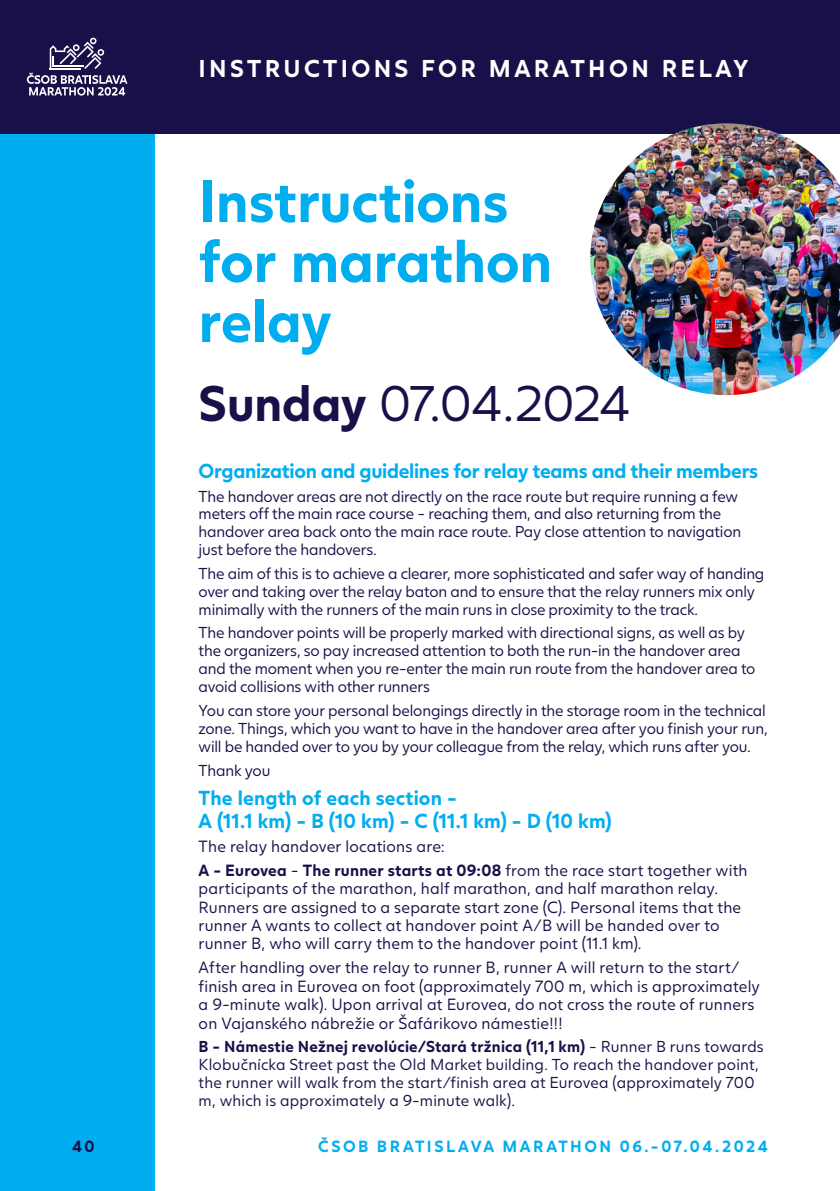
<style>
.page{position:relative;width:840px;height:1191px;background:#fff}
.page>*{position:absolute;margin:0;border:0;box-sizing:border-box;transform-origin:0 0}
.t1{font:700 58px/60px "Juli Sans";letter-spacing:-.005em;color:#00aeef}
.t2{font:49.2px "Juli Sans";letter-spacing:-.025em;color:#181149}
.t3{font:700 24px "Juli Sans";letter-spacing:.14em;color:#fff}
.t4{font:700 20px/23px "Juli Sans";letter-spacing:.01em;color:#00aeef}
.t5{font:700 20px "Juli Sans";letter-spacing:-.015em;color:#00aeef}
.t6{font:16px/18.4px "Juli Sans";letter-spacing:.015em;color:#181149}
.t7{font:700 16px "Juli Sans";letter-spacing:.155em;color:#00aeef}
.t8{font:700 16px "Juli Sans";color:#181149}
.t9{font:15.6px/18px "Juli Sans";letter-spacing:-.01em;color:#181149}
.t10{font:15.6px/18px "Juli Sans";letter-spacing:.015em;color:#181149}
.s1{font-weight:700}
</style>
<div class="page">
<div style="left:0;top:133px;width:154px;height:1058px;background:#00aeef"></div>
<div style="left:0;top:0;width:839px;height:133px;background:#181149"></div>
<svg style="left:27px;top:38px;width:100px;height:58px"></svg>
<img style="left:590px;top:123px;width:249px;height:272px">
<h3 class="t3" style="left:198px;top:49px;width:551px">INSTRUCTIONS FOR MARATHON RELAY</h3>
<h1 class="t1" style="left:198px;top:164px;width:355px">Instructions for marathon relay</h1>
<h2 class="t2" style="left:198px;top:366px;width:433px"><span class="s1">Sunday</span> 07.04.2024</h2>
<p class="t5" style="left:198px;top:454px;width:561px">Organization and guidelines for relay teams and their members</p>
<p class="t9" style="left:198px;top:486px;width:544px">The handover areas are not directly on the race route but require running a few meters off the main race course - reaching them, and also returning from the handover area back onto the main race route. Pay close attention to navigation just before the handovers.</p>
<p class="t9" style="left:198px;top:563px;width:567px">The aim of this is to achieve a clearer, more sophisticated and safer way of handing over and taking over the relay baton and to ensure that the relay runners mix only minimally with the runners of the main runs in close proximity to the track.</p>
<p class="t9" style="left:198px;top:623px;width:558px">The handover points will be properly marked with directional signs, as well as by the organizers, so pay increased attention to both the run-in the handover area and the moment when you re-enter the main run route from the handover area to avoid collisions with other runners</p>
<p class="t9" style="left:198px;top:700px;width:570px">You can store your personal belongings directly in the storage room in the technical zone. Things, which you want to have in the handover area after you finish your run, will be handed over to you by your colleague from the relay, which runs after you.</p>
<p class="t9" style="left:198px;top:760px;width:73px">Thank you</p>
<p class="t4" style="left:198px;top:783px;width:414px">The length of each section -<br>A (11.1 km) - B (10 km) - C (11.1 km) - D (10 km)</p>
<p class="t6" style="left:198px;top:832px;width:550px;line-height:24px">The relay handover locations are:<br><span class="s1">A - Eurovea</span> - <span class="s1">The runner starts at 09:08</span> from the race start together with</p>
<p class="t6" style="left:198px;top:878px;width:543px">participants of the marathon, half marathon, and half marathon relay.<br>Runners are assigned to a separate start zone (C). Personal items that the runner A wants to collect at handover point A/B will be handed over to runner B, who will carry them to the handover point (11.1 km).</p>
<p class="t6" style="left:198px;top:957px;width:562px">After handling over the relay to runner B, runner A will return to the start/ finish area in Eurovea on foot (approximately 700 m, which is approximately a 9-minute walk). Upon arrival at Eurovea, do not cross the route of runners on Vajanského nábrežie or Šafárikovo námestie!!!</p>
<p class="t10" style="left:198px;top:1036px;width:566px"><span class="s1">B - Námestie Nežnej revolúcie/Stará tržnica (11,1 km)</span> - Runner B runs towards Klobučnícka Street past the Old Market building. To reach the handover point, the runner will walk from the start/finish area at Eurovea (approximately 700 m, which is approximately a 9-minute walk).</p>
<p class="t8" style="left:72px;top:1133px;width:24px">40</p>
<p class="t7" style="left:318px;top:1133px;width:451px">ČSOB BRATISLAVA MARATHON 06.-07.04.2024</p>
</div>
